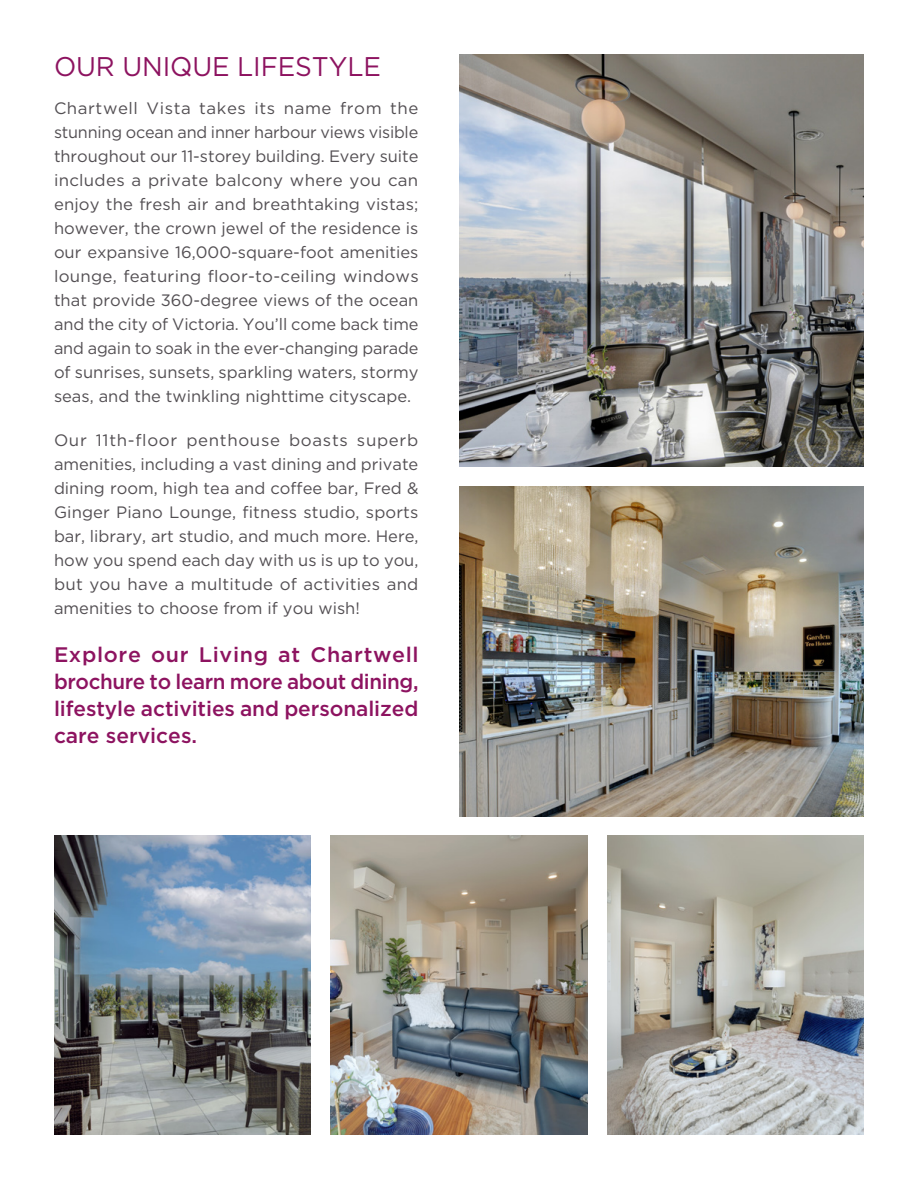
<style>
.page{position:relative;width:918px;height:1188px;background:#fff}
.page>*{position:absolute;margin:0;border:0;box-sizing:border-box;transform-origin:0 0}
.t1{font:27px "Gotham HTF";letter-spacing:-.005em;color:#8d1360}
.t2{font:500 21px/27px "Gotham HTF";letter-spacing:-.005em;color:#8d1360;text-align:justify}
.t3{font:16.5px/24px "Gotham HTF";color:#534f53;text-align:justify}
</style>
<div class="page">
<img style="left:459px;top:54px;width:405px;height:413px">
<img style="left:459px;top:486px;width:405px;height:330px">
<img style="left:54px;top:836px;width:256px;height:298px">
<img style="left:331px;top:836px;width:256px;height:298px">
<img style="left:608px;top:836px;width:256px;height:298px">
<h1 class="t1" style="left:54px;top:51px;width:328px">OUR UNIQUE LIFESTYLE</h1>
<p class="t3" style="left:54px;top:96px;width:366px">Chartwell Vista takes its name from the stunning ocean and inner harbour views visible throughout our 11-storey building. Every suite includes a private balcony where you can enjoy the fresh air and breathtaking vistas; however, the crown jewel of the residence is our expansive 16,000-square-foot amenities lounge, featuring floor-to-ceiling windows that provide 360-degree views of the ocean and the city of Victoria. You’ll come back time and again to soak in the ever-changing parade of sunrises, sunsets, sparkling waters, stormy seas, and the twinkling nighttime cityscape.</p>
<p class="t3" style="left:54px;top:428px;width:366px">Our 11th-floor penthouse boasts superb amenities, including a vast dining and private dining room, high tea and coffee bar, Fred &amp; Ginger Piano Lounge, fitness studio, sports bar, library, art studio, and much more. Here, how you spend each day with us is up to you, but you have a multitude of activities and amenities to choose from if you wish!</p>
<p class="t2" style="left:54px;top:640px;width:366px">Explore our Living at Chartwell brochure to learn more about dining, lifestyle activities and personalized care services.</p>
</div>
